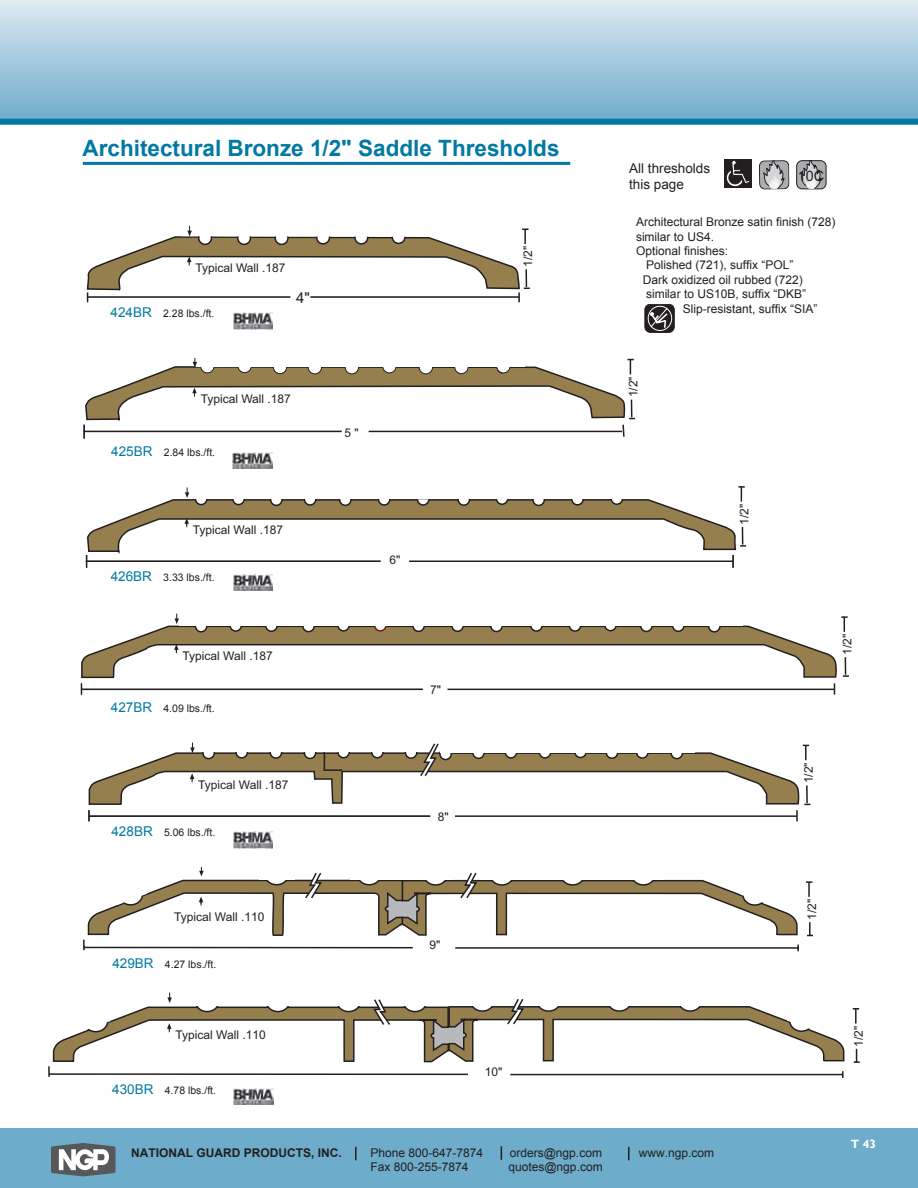
<style>
.page{position:relative;width:918px;height:1188px;background:#fff}
.page>*{position:absolute;margin:0;border:0;box-sizing:border-box;transform-origin:0 0}
.t1{font:700 22.5px "Arial";color:#0079a3}
.t2{font:15px "Arial";color:#231f20}
.t3{font:14.4px "Arial";color:#231f20}
.t4{font:13.5px/16.2px "Arial";color:#231f20}
.t5{font:12px "Arial";color:#231f20}
.t6{font:700 12px "Arial";color:#231f20}
.t7{font:700 12px "Gill Sans";color:#fff}
.t8{font:10.5px "Arial";color:#231f20}
.s1{font-size:13.5px;color:#0079a3}
</style>
<div class="page">
<div style="left:0;top:1128px;width:918px;height:60px;background:#6daccb"></div>
<svg style="left:501px;top:1146px;width:1px;height:14px"></svg>
<svg style="left:355px;top:1147px;width:2px;height:13px"></svg>
<svg style="left:628px;top:1147px;width:2px;height:13px"></svg>
<div style="left:0;top:0;width:918px;height:122px;background:linear-gradient(to bottom,#dfeaf3,#6daaca)"></div>
<div style="left:0;top:119px;width:918px;height:6px;background:#0079a3"></div>
<svg style="left:51px;top:1143px;width:65px;height:33px;background:#90979b"></svg>
<svg style="left:87px;top:226px;width:443px;height:76px"></svg>
<svg style="left:83px;top:359px;width:552px;height:80px"></svg>
<svg style="left:86px;top:486px;width:660px;height:82px"></svg>
<svg style="left:88px;top:742px;width:723px;height:79px"></svg>
<svg style="left:806px;top:881px;width:6px;height:16px"></svg>
<svg style="left:807px;top:922px;width:6px;height:14px"></svg>
<svg style="left:83px;top:868px;width:716px;height:83px"></svg>
<svg style="left:853px;top:1008px;width:6px;height:16px"></svg>
<svg style="left:854px;top:1049px;width:6px;height:14px"></svg>
<svg style="left:48px;top:993px;width:797px;height:85px"></svg>
<div style="left:759px;top:161px;width:30px;height:28px;background:#acadb1;border-radius:6px"></div>
<div style="left:759px;top:160px;width:30px;height:30px;border:1px solid #231f20;border-radius:6px"></div>
<svg style="left:763px;top:160px;width:22px;height:30px"></svg>
<div style="left:797px;top:161px;width:29px;height:28px;background:#acadb1;border-radius:6px"></div>
<div style="left:796px;top:160px;width:31px;height:29px;border:1px solid #231f20;border-radius:6px"></div>
<svg style="left:801px;top:160px;width:21px;height:30px"></svg>
<div style="left:724px;top:159px;width:28px;height:29px;background:#231f20"></div>
<svg style="left:726px;top:160px;width:24px;height:27px"></svg>
<img style="left:233px;top:313px;width:40px;height:16px">
<img style="left:233px;top:453px;width:40px;height:16px">
<img style="left:233px;top:832px;width:40px;height:16px">
<img style="left:234px;top:1088px;width:40px;height:17px">
<img style="left:233px;top:574px;width:40px;height:17px">
<hr style="left:83px;top:162px;width:487px;height:3px;background:#0079a3">
<svg style="left:81px;top:614px;width:768px;height:81px"></svg>
<div style="left:645px;top:304px;width:29px;height:29px;border:1px solid #231f20;border-radius:6px"></div>
<svg style="left:647px;top:306px;width:25px;height:25px"></svg>
<h1 class="t1" style="left:82px;top:133px;width:479px">Architectural Bronze 1/2" Saddle Thresholds</h1>
<p class="t5" style="left:195px;top:260px;width:92px">Typical Wall .187</p>
<p class="t8" style="left:111px;top:307px;width:105px"><span class="s1">424BR</span> 2.28 lbs./ft.</p>
<p class="t2" style="left:296px;top:288px;width:15px">4"</p>
<p class="t5" style="left:201px;top:391px;width:92px">Typical Wall .187</p>
<p class="t8" style="left:111px;top:446px;width:105px"><span class="s1">425BR</span> 2.84 lbs./ft.</p>
<p class="t5" style="left:193px;top:522px;width:92px">Typical Wall .187</p>
<p class="t8" style="left:111px;top:571px;width:105px"><span class="s1">426BR</span> 3.33 lbs./ft.</p>
<p class="t5" style="left:183px;top:648px;width:92px">Typical Wall .187</p>
<p class="t8" style="left:111px;top:701px;width:105px"><span class="s1">427BR</span> 4.09 lbs./ft.</p>
<p class="t5" style="left:198px;top:777px;width:92px">Typical Wall .187</p>
<p class="t8" style="left:111px;top:825px;width:105px"><span class="s1">428BR</span> 5.06 lbs./ft.</p>
<p class="t5" style="left:174px;top:909px;width:92px">Typical Wall .110</p>
<p class="t8" style="left:112px;top:958px;width:105px"><span class="s1">429BR</span> 4.27 lbs./ft.</p>
<p class="t5" style="left:175px;top:1027px;width:92px">Typical Wall .110</p>
<p class="t8" style="left:112px;top:1084px;width:105px"><span class="s1">430BR</span> 4.78 lbs./ft.</p>
<p class="t5" style="left:345px;top:425px;width:16px">5 "</p>
<p class="t5" style="left:390px;top:552px;width:12px">6"</p>
<p class="t5" style="left:430px;top:682px;width:12px">7"</p>
<p class="t5" style="left:438px;top:809px;width:12px">8"</p>
<p class="t5" style="left:430px;top:937px;width:12px">9"</p>
<p class="t5" style="left:520px;top:267px;width:22px;rotate:-90deg">1/2"</p>
<p class="t5" style="left:485px;top:1064px;width:19px">10"</p>
<p class="t4" style="left:629px;top:160px;width:83px">All thresholds this page</p>
<p class="t3" style="left:798px;top:166px;width:28px">10C</p>
<p class="t5" style="left:636px;top:214px;width:201px">Architectural Bronze satin finish (728)</p>
<p class="t5" style="left:636px;top:229px;width:80px">similar to US4.</p>
<p class="t5" style="left:636px;top:243px;width:94px">Optional finishes:</p>
<p class="t5" style="left:646px;top:257px;width:149px">Polished (721), suffix “POL”</p>
<p class="t5" style="left:643px;top:272px;width:162px">Dark oxidized oil rubbed (722)</p>
<p class="t5" style="left:646px;top:286px;width:162px">similar to US10B, suffix “DKB”</p>
<p class="t5" style="left:683px;top:301px;width:136px">Slip-resistant, suffix “SIA”</p>
<p class="t5" style="left:626px;top:397px;width:22px;rotate:-90deg">1/2"</p>
<p class="t5" style="left:737px;top:525px;width:22px;rotate:-90deg">1/2"</p>
<p class="t5" style="left:839px;top:655px;width:22px;rotate:-90deg">1/2"</p>
<p class="t5" style="left:801px;top:783px;width:22px;rotate:-90deg">1/2"</p>
<p class="t5" style="left:804px;top:920px;width:22px;rotate:-90deg">1/2"</p>
<p class="t5" style="left:851px;top:1047px;width:22px;rotate:-90deg">1/2"</p>
<p class="t6" style="left:131px;top:1144px;width:212px">NATIONAL GUARD PRODUCTS, INC.</p>
<p class="t5" style="left:370px;top:1144px;width:114px">Phone 800-647-7874</p>
<p class="t5" style="left:510px;top:1144px;width:94px">orders@ngp.com</p>
<p class="t5" style="left:639px;top:1144px;width:77px">www.ngp.com</p>
<p class="t5" style="left:370px;top:1159px;width:100px">Fax 800-255-7874</p>
<p class="t5" style="left:508px;top:1159px;width:96px">quotes@ngp.com</p>
<p class="t7" style="left:851px;top:1136px;width:27px">T 43</p>
</div>
